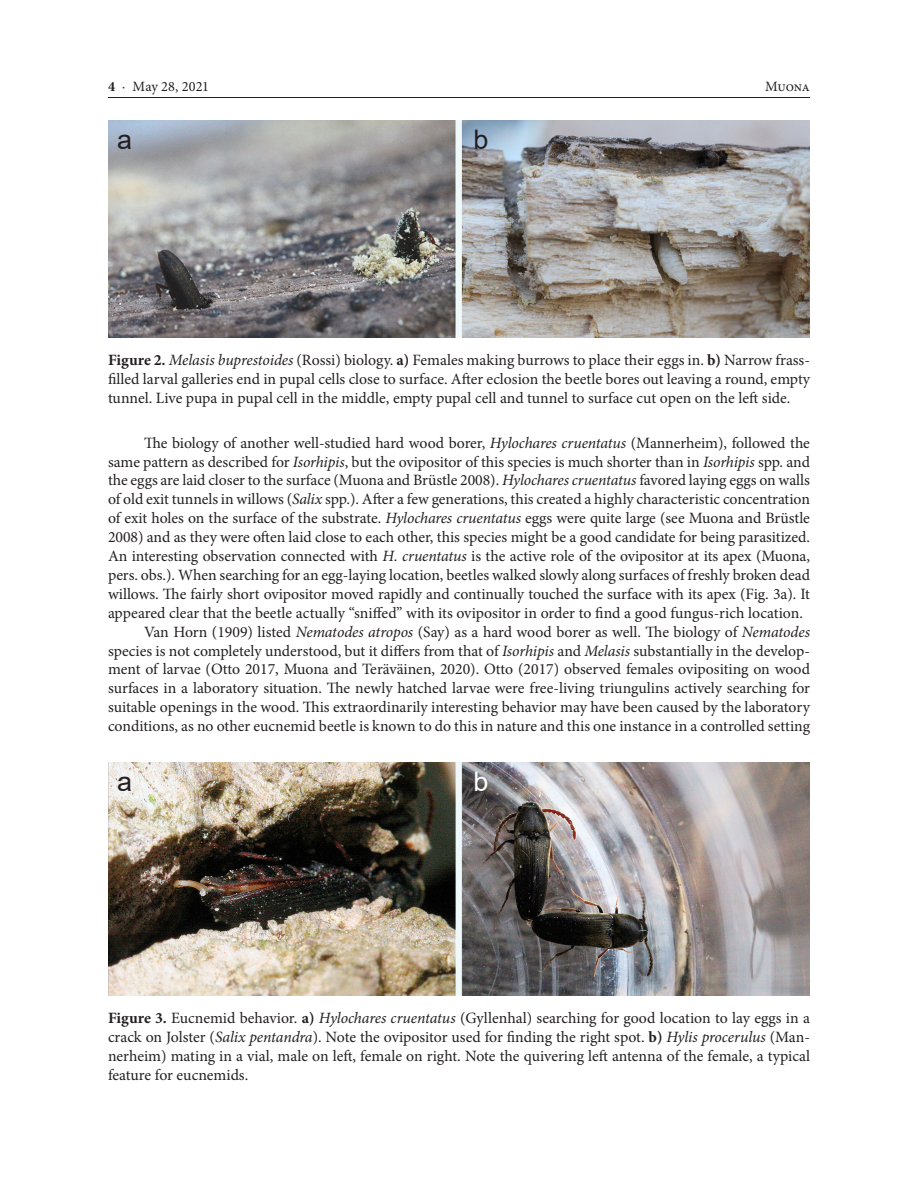
<style>
.page{position:relative;width:918px;height:1188px;background:#fff}
.page>*{position:absolute;margin:0;border:0;box-sizing:border-box;transform-origin:0 0}
.BODY{font:27px "Arial";color:#231f20}
.BODY-2{font:27px "Arial";color:#fff}
.BODY-3{font:15.75px/18.9px "Minion Pro";color:#231f20;text-align:justify}
.t1{font:14.25px "Minion Pro";color:#231f20}
.s1{font-weight:700}
.s2{font-weight:700;font-style:italic}
.s3{font-style:italic}
</style>
<div class="page">
<hr style="left:108px;top:97px;width:702px;height:1px;background:#231f20">
<img style="left:108px;top:120px;width:702px;height:217px">
<img style="left:108px;top:762px;width:702px;height:233px">
<p class="t1" style="left:108px;top:77px;width:102px"><span class="s1">4</span> · May 28, 2021</p>
<p class="t1" style="left:765px;top:77px;width:46px">Muona</p>
<p class="BODY" style="left:117px;top:121px;width:17px">a</p>
<p class="BODY" style="left:474px;top:121px;width:17px">b</p>
<p class="BODY-3" style="left:108px;top:351px;width:704px"><span class="s1">Figure 2</span><span class="s2">.</span> <span class="s3">Melasis buprestoides</span> (Rossi) biology. <span class="s1">a)</span> Females making burrows to place their eggs in. <span class="s1">b)</span> Narrow frass&shy;filled larval galleries end in pupal cells close to surface. After eclosion the beetle bores out leaving a round, empty tunnel. Live pupa in pupal cell in the middle, empty pupal cell and tunnel to surface cut open on the left side.</p>
<p class="BODY-3" style="left:108px;top:433px;width:704px;text-indent:36px">The biology of another well-studied hard wood borer, <span class="s3">Hylochares cruentatus</span> (Mannerheim), followed the same pattern as described for <span class="s3">Isorhipis</span>, but the ovipositor of this species is much shorter than in <span class="s3">Isorhipis</span> spp. and the eggs are laid closer to the surface (Muona and Brüstle 2008). <span class="s3">Hylochares cruentatus</span> favored laying eggs on walls of old exit tunnels in willows (<span class="s3">Salix</span> spp.). After a few generations, this created a highly characteristic concentration of exit holes on the surface of the substrate. <span class="s3">Hylochares cruentatus</span> eggs were quite large (see Muona and Brüstle 2008) and as they were often laid close to each other, this species might be a good candidate for being parasitized.<br>An interesting observation connected with <span class="s3">H. cruentatus</span> is the active role of the ovipositor at its apex (Muona, pers. obs.). When searching for an egg-laying location, beetles walked slowly along surfaces of freshly broken dead willows. The fairly short ovipositor moved rapidly and continually touched the surface with its apex (Fig. 3a). It appeared clear that the beetle actually “sniffed” with its ovipositor in order to find a good fungus-rich location.</p>
<p class="BODY-3" style="left:108px;top:622px;width:704px;text-indent:36px">Van Horn (1909) listed <span class="s3">Nematodes atropos</span> (Say) as a hard wood borer as well. The biology of <span class="s3">Nematodes </span>species is not completely understood, but it differs from that of <span class="s3">Isorhipis</span> and <span class="s3">Melasis</span> substantially in the develop&shy;ment of larvae (Otto 2017, Muona and Teräväinen, 2020). Otto (2017) observed females ovipositing on wood surfaces in a laboratory situation. The newly hatched larvae were free-living triungulins actively searching for suitable openings in the wood. This extraordinarily interesting behavior may have been caused by the laboratory conditions, as no other eucnemid beetle is known to do this in nature and this one instance in a controlled setting</p>
<p class="BODY" style="left:117px;top:763px;width:17px">a</p>
<p class="BODY-2" style="left:474px;top:763px;width:17px">b</p>
<p class="BODY-3" style="left:108px;top:1009px;width:704px"><span class="s1">Figure 3.</span> Eucnemid behavior. <span class="s1">a)</span> <span class="s3">Hylochares cruentatus</span> (Gyllenhal) searching for good location to lay eggs in a crack on Jolster (<span class="s3">Salix pentandra</span>). Note the ovipositor used for finding the right spot. <span class="s1">b)</span> <span class="s3">Hylis procerulus</span> (Man&shy;nerheim) mating in a vial, male on left, female on right. Note the quivering left antenna of the female, a typical feature for eucnemids.</p>
</div>
